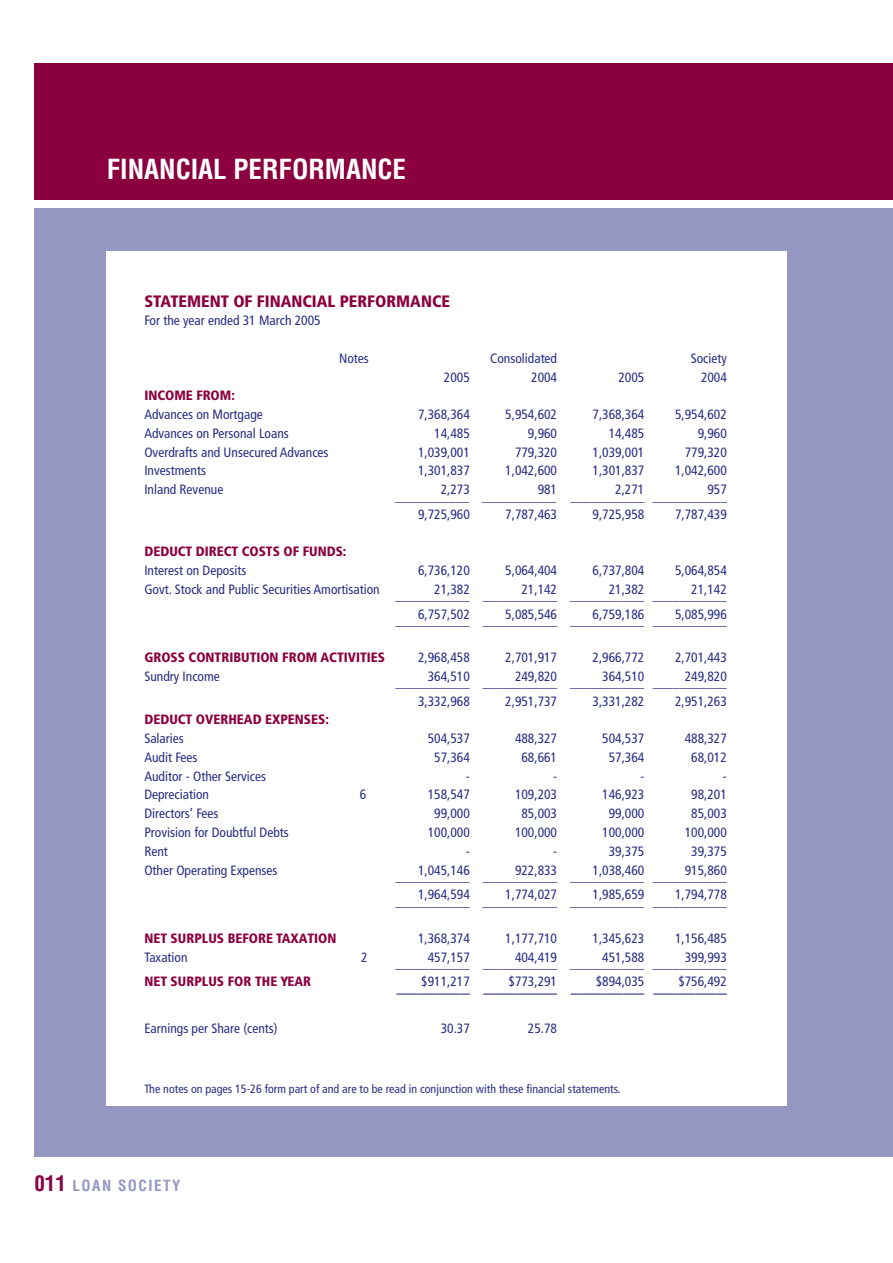
<style>
.page{position:relative;width:893px;height:1263px;background:#fff}
.page>*{position:absolute;margin:0;border:0;box-sizing:border-box;transform-origin:0 0}
.t1{font:700 condensed 27px "Helvetica";color:#fff}
.t2{font:900 condensed 21px "Frutiger";color:#282e83}
.t3{font:900 condensed 16.5px "Frutiger";color:#8b003e}
.t4{font:700 condensed 15px "Helvetica";letter-spacing:.1em;color:#9497c1}
.t5{font:condensed 13.5px/18.3px "Frutiger";color:#282e83}
.t6{font:900 condensed 13.5px/18.8px "Frutiger";color:#8b003e}
.t7{font:condensed 12px "Frutiger";color:#282e83}
.s1{font-weight:900;color:#8b003e}
.s2{font-weight:400;color:#282e83}
.s3{font-size:21px;color:#8b003e}
</style>
<div class="page">
<div style="left:34px;top:64px;width:859px;height:136px;background:#8b003e"></div>
<div style="left:34px;top:208px;width:859px;height:948px;background:#9497c1"></div>
<div style="left:107px;top:251px;width:680px;height:854px;background:#fff"></div>
<p class="t1" style="left:107px;top:153px;width:301px">FINANCIAL PERFORMANCE</p>
<p class="t3" style="left:144px;top:291px;width:307px">STATEMENT OF FINANCIAL PERFORMANCE</p>
<p class="t5" style="left:144px;top:312px;width:178px">For the year ended 31 March 2005</p>
<p class="t5" style="left:339px;top:349px;width:31px">Notes</p>
<p class="t5" style="left:490px;top:349px;width:68px">Consolidated</p>
<p class="t5" style="left:691px;top:349px;width:38px">Society</p>
<p class="t5" style="left:444px;top:368px;width:27px">2005</p>
<p class="t5" style="left:531px;top:368px;width:27px">2004</p>
<p class="t5" style="left:618px;top:368px;width:27px">2005</p>
<p class="t5" style="left:701px;top:368px;width:27px">2004</p>
<p class="t5" style="left:144px;top:386px;width:120px;line-height:18.8px"><span class="s1">INCOME FROM:<br></span>Advances on Mortgage</p>
<p class="t5" style="left:418px;top:405px;width:53px">7,368,364</p>
<p class="t5" style="left:505px;top:405px;width:53px">5,954,602</p>
<p class="t5" style="left:593px;top:405px;width:53px">7,368,364</p>
<p class="t5" style="left:675px;top:405px;width:53px">5,954,602</p>
<p class="t5" style="left:144px;top:424px;width:146px">Advances on Personal Loans</p>
<p class="t5" style="left:434px;top:424px;width:37px">14,485</p>
<p class="t5" style="left:528px;top:424px;width:31px">9,960</p>
<p class="t5" style="left:609px;top:424px;width:37px">14,485</p>
<p class="t5" style="left:698px;top:424px;width:31px">9,960</p>
<p class="t5" style="left:144px;top:443px;width:186px">Overdrafts and Unsecured Advances</p>
<p class="t5" style="left:418px;top:443px;width:53px">1,039,001</p>
<p class="t5" style="left:515px;top:443px;width:44px">779,320</p>
<p class="t5" style="left:593px;top:443px;width:53px">1,039,001</p>
<p class="t5" style="left:685px;top:443px;width:44px">779,320</p>
<p class="t5" style="left:144px;top:462px;width:63px">Investments</p>
<p class="t5" style="left:418px;top:462px;width:53px">1,301,837</p>
<p class="t5" style="left:505px;top:462px;width:53px">1,042,600</p>
<p class="t5" style="left:593px;top:462px;width:53px">1,301,837</p>
<p class="t5" style="left:675px;top:462px;width:53px">1,042,600</p>
<p class="t5" style="left:144px;top:480px;width:81px">Inland Revenue</p>
<p class="t5" style="left:441px;top:480px;width:31px">2,273</p>
<p class="t5" style="left:538px;top:480px;width:21px">981</p>
<p class="t5" style="left:615px;top:480px;width:31px">2,271</p>
<p class="t5" style="left:707px;top:480px;width:21px">957</p>
<p class="t5" style="left:418px;top:487px;width:311px;text-indent:-23px">___________ ___________ ___________ ___________<br>9,725,960</p>
<p class="t5" style="left:505px;top:505px;width:53px">7,787,463</p>
<p class="t5" style="left:593px;top:505px;width:53px">9,725,958</p>
<p class="t5" style="left:675px;top:505px;width:53px">7,787,439</p>
<p class="t6" style="left:144px;top:542px;width:204px">DEDUCT DIRECT COSTS OF FUNDS:<br><span class="s2">Interest on Deposits</span></p>
<p class="t5" style="left:418px;top:561px;width:53px">6,736,120</p>
<p class="t5" style="left:505px;top:561px;width:53px">5,064,404</p>
<p class="t5" style="left:593px;top:561px;width:53px">6,737,804</p>
<p class="t5" style="left:675px;top:561px;width:53px">5,064,854</p>
<p class="t5" style="left:144px;top:580px;width:237px">Govt. Stock and Public Securities Amortisation</p>
<p class="t5" style="left:434px;top:580px;width:37px">21,382</p>
<p class="t5" style="left:521px;top:580px;width:37px">21,142</p>
<p class="t5" style="left:609px;top:580px;width:37px">21,382</p>
<p class="t5" style="left:691px;top:580px;width:37px">21,142</p>
<p class="t5" style="left:418px;top:587px;width:310px;text-indent:-22px">___________ ___________ ___________ ___________<br>6,757,502</p>
<p class="t5" style="left:505px;top:605px;width:53px">5,085,546</p>
<p class="t5" style="left:593px;top:605px;width:53px">6,759,186</p>
<p class="t5" style="left:675px;top:605px;width:53px">5,085,996</p>
<p class="t5" style="left:396px;top:611px;width:333px">___________ ___________ ___________ ___________</p>
<p class="t6" style="left:144px;top:648px;width:242px">GROSS CONTRIBUTION FROM ACTIVITIES</p>
<p class="t5" style="left:418px;top:648px;width:53px">2,968,458</p>
<p class="t5" style="left:505px;top:648px;width:53px">2,701,917</p>
<p class="t5" style="left:593px;top:648px;width:53px">2,966,772</p>
<p class="t5" style="left:675px;top:648px;width:53px">2,701,443</p>
<p class="t5" style="left:144px;top:667px;width:77px">Sundry Income</p>
<p class="t5" style="left:428px;top:667px;width:44px">364,510</p>
<p class="t5" style="left:515px;top:667px;width:44px">249,820</p>
<p class="t5" style="left:602px;top:667px;width:44px">364,510</p>
<p class="t5" style="left:685px;top:667px;width:44px">249,820</p>
<p class="t5" style="left:418px;top:674px;width:310px;text-indent:-22px">___________ ___________ ___________ ___________<br>3,332,968</p>
<p class="t5" style="left:505px;top:692px;width:53px">2,951,737</p>
<p class="t5" style="left:593px;top:692px;width:53px">3,331,282</p>
<p class="t5" style="left:675px;top:692px;width:53px">2,951,263</p>
<p class="t6" style="left:144px;top:710px;width:186px">DEDUCT OVERHEAD EXPENSES:<br><span class="s2">Salaries</span></p>
<p class="t5" style="left:428px;top:729px;width:44px">504,537</p>
<p class="t5" style="left:515px;top:729px;width:44px">488,327</p>
<p class="t5" style="left:602px;top:729px;width:44px">504,537</p>
<p class="t5" style="left:685px;top:729px;width:44px">488,327</p>
<p class="t5" style="left:144px;top:748px;width:55px">Audit Fees</p>
<p class="t5" style="left:434px;top:748px;width:37px">57,364</p>
<p class="t5" style="left:521px;top:748px;width:37px">68,661</p>
<p class="t5" style="left:609px;top:748px;width:37px">57,364</p>
<p class="t5" style="left:691px;top:748px;width:37px">68,012</p>
<p class="t5" style="left:144px;top:767px;width:123px">Auditor - Other Services</p>
<p class="t5" style="left:466px;top:767px;width:5px">-</p>
<p class="t5" style="left:553px;top:767px;width:5px">-</p>
<p class="t5" style="left:640px;top:767px;width:5px">-</p>
<p class="t5" style="left:723px;top:767px;width:5px">-</p>
<p class="t5" style="left:144px;top:786px;width:66px">Depreciation</p>
<p class="t5" style="left:360px;top:786px;width:8px">6</p>
<p class="t5" style="left:428px;top:786px;width:44px">158,547</p>
<p class="t5" style="left:515px;top:786px;width:44px">109,203</p>
<p class="t5" style="left:602px;top:786px;width:44px">146,923</p>
<p class="t5" style="left:691px;top:786px;width:37px">98,201</p>
<p class="t5" style="left:144px;top:804px;width:76px">Directors’ Fees</p>
<p class="t5" style="left:434px;top:804px;width:37px">99,000</p>
<p class="t5" style="left:521px;top:804px;width:37px">85,003</p>
<p class="t5" style="left:609px;top:804px;width:37px">99,000</p>
<p class="t5" style="left:691px;top:804px;width:37px">85,003</p>
<p class="t5" style="left:144px;top:823px;width:146px">Provision for Doubtful Debts</p>
<p class="t5" style="left:428px;top:823px;width:44px">100,000</p>
<p class="t5" style="left:515px;top:823px;width:44px">100,000</p>
<p class="t5" style="left:602px;top:823px;width:44px">100,000</p>
<p class="t5" style="left:685px;top:823px;width:44px">100,000</p>
<p class="t5" style="left:144px;top:842px;width:25px">Rent</p>
<p class="t5" style="left:466px;top:842px;width:5px">-</p>
<p class="t5" style="left:553px;top:842px;width:5px">-</p>
<p class="t5" style="left:609px;top:842px;width:37px">39,375</p>
<p class="t5" style="left:691px;top:842px;width:37px">39,375</p>
<p class="t5" style="left:144px;top:861px;width:135px">Other Operating Expenses</p>
<p class="t5" style="left:418px;top:861px;width:53px">1,045,146</p>
<p class="t5" style="left:515px;top:861px;width:44px">922,833</p>
<p class="t5" style="left:593px;top:861px;width:53px">1,038,460</p>
<p class="t5" style="left:685px;top:861px;width:44px">915,860</p>
<p class="t5" style="left:418px;top:867px;width:310px;text-indent:-22px">___________ ___________ ___________ ___________<br>1,964,594</p>
<p class="t5" style="left:505px;top:885px;width:53px">1,774,027</p>
<p class="t5" style="left:593px;top:885px;width:53px">1,985,659</p>
<p class="t5" style="left:675px;top:885px;width:53px">1,794,778</p>
<p class="t5" style="left:396px;top:892px;width:333px">___________ ___________ ___________ ___________</p>
<p class="t6" style="left:144px;top:929px;width:194px">NET SURPLUS BEFORE TAXATION</p>
<p class="t5" style="left:418px;top:929px;width:53px">1,368,374</p>
<p class="t5" style="left:505px;top:929px;width:53px">1,177,710</p>
<p class="t5" style="left:593px;top:929px;width:53px">1,345,623</p>
<p class="t5" style="left:675px;top:929px;width:53px">1,156,485</p>
<p class="t5" style="left:144px;top:948px;width:45px">Taxation</p>
<p class="t5" style="left:361px;top:948px;width:8px">2</p>
<p class="t5" style="left:428px;top:948px;width:44px">457,157</p>
<p class="t5" style="left:515px;top:948px;width:44px">404,419</p>
<p class="t5" style="left:602px;top:948px;width:44px">451,588</p>
<p class="t5" style="left:685px;top:948px;width:44px">399,993</p>
<p class="t5" style="left:396px;top:954px;width:333px">___________ ___________ ___________ ___________</p>
<p class="t6" style="left:144px;top:972px;width:168px">NET SURPLUS FOR THE YEAR</p>
<p class="t5" style="left:421px;top:972px;width:50px">$911,217</p>
<p class="t5" style="left:508px;top:972px;width:50px">$773,291</p>
<p class="t5" style="left:596px;top:972px;width:50px">$894,035</p>
<p class="t5" style="left:678px;top:972px;width:50px">$756,492</p>
<p class="t2" style="left:396px;top:972px;width:332px">_______ _______ _______ _______</p>
<p class="t5" style="left:144px;top:1019px;width:135px">Earnings per Share (cents)</p>
<p class="t5" style="left:441px;top:1019px;width:31px">30.37</p>
<p class="t5" style="left:528px;top:1019px;width:31px">25.78</p>
<p class="t7" style="left:144px;top:1082px;width:478px">The notes on pages 15-26 form part of and are to be read in conjunction with these financial statements.</p>
<p class="t4" style="left:34px;top:1176px;width:148px"><span class="s3">011</span> LOAN SOCIETY</p>
</div>
